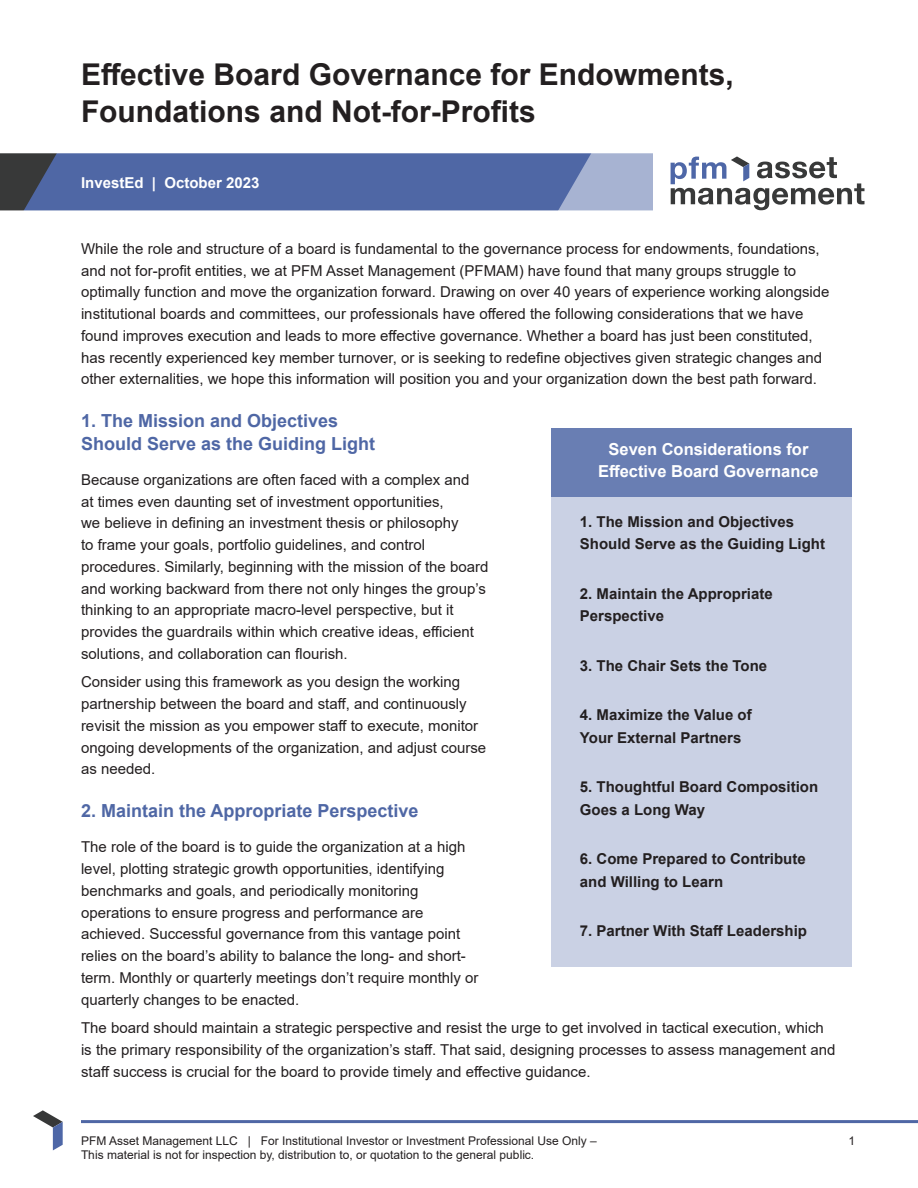
<style>
.page{position:relative;width:918px;height:1188px;background:#fff}
.page>*{position:absolute;margin:0;border:0;box-sizing:border-box;transform-origin:0 0}
.Page_Title_-_Black{font:700 30px/37.5px "Arial";color:#231f20}
.t1{font:700 18px/22.5px "Arial";color:#4f67a5}
.t2{font:700 16.5px/22.5px "Arial";color:#fff;text-align:center}
.Body{font:15px/21.8px "Arial";color:#231f20}
.t3{font:700 15px/22.5px "Arial";color:#231f20}
.t4{font:700 15px "Arial";color:#fff}
.t5{font:12px "Arial";color:#231f20}
</style>
<div class="page">
<svg style="left:671px;top:156px;width:194px;height:54px"></svg>
<svg style="left:0;top:153px;width:653px;height:58px;background:#5a6fa5"></svg>
<hr style="left:82px;top:1120px;width:836px;height:3px;background:#4f67a5">
<svg style="left:33px;top:1110px;width:30px;height:40px"></svg>
<div style="left:551px;top:476px;width:301px;height:490px;background:#cad1e4"></div>
<div style="left:551px;top:428px;width:301px;height:69px;background:#697eb3"></div>
<p class="Page_Title_-_Black" style="left:81px;top:56px;width:654px">Effective Board Governance for Endowments,<br>Foundations and Not-for-Profits</p>
<p class="t4" style="left:81px;top:172px;width:180px">InvestEd | October 2023</p>
<p class="Body" style="left:81px;top:238px;width:750px">While the role and structure of a board is fundamental to the governance process for endowments, foundations, and not for-profit entities, we at PFM Asset Management (PFMAM) have found that many groups struggle to optimally function and move the organization forward. Drawing on over 40 years of experience working alongside institutional boards and committees, our professionals have offered the following considerations that we have found improves execution and leads to more effective governance. Whether a board has just been constituted, has recently experienced key member turnover, or is seeking to redefine objectives given strategic changes and other externalities, we hope this information will position you and your organization down the best path forward.</p>
<p class="t1" style="left:81px;top:410px;width:296px">1. The Mission and Objectives<br>Should Serve as the Guiding Light</p>
<p class="Body" style="left:81px;top:469px;width:409px">Because organizations are often faced with a complex and<br>at times even daunting set of investment opportunities,<br>we believe in defining an investment thesis or philosophy<br>to frame your goals, portfolio guidelines, and control procedures. Similarly, beginning with the mission of the board and working backward from there not only hinges the group’s thinking to an appropriate macro-level perspective, but it provides the guardrails within which creative ideas, efficient solutions, and collaboration can flourish.</p>
<p class="Body" style="left:81px;top:671px;width:407px">Consider using this framework as you design the working partnership between the board and staff, and continuously revisit the mission as you empower staff to execute, monitor ongoing developments of the organization, and adjust course as needed.</p>
<p class="t1" style="left:81px;top:800px;width:339px">2. Maintain the Appropriate Perspective</p>
<p class="Body" style="left:81px;top:836px;width:399px">The role of the board is to guide the organization at a high level, plotting strategic growth opportunities, identifying benchmarks and goals, and periodically monitoring operations to ensure progress and performance are achieved. Successful governance from this vantage point relies on the board’s ability to balance the long- and short&shy;term. Monthly or quarterly meetings don’t require monthly or quarterly changes to be enacted.</p>
<p class="Body" style="left:81px;top:1017px;width:756px">The board should maintain a strategic perspective and resist the urge to get involved in tactical execution, which is the primary responsibility of the organization’s staff. That said, designing processes to assess management and staff success is crucial for the board to provide timely and effective guidance.</p>
<p class="t2" style="left:598px;top:438px;width:222px">Seven Considerations for<br>Effective Board Governance</p>
<p class="t3" style="left:580px;top:510px;width:247px">1. The Mission and Objectives<br>Should Serve as the Guiding Light</p>
<p class="t3" style="left:580px;top:582px;width:194px">2. Maintain the Appropriate<br>Perspective</p>
<p class="t3" style="left:580px;top:654px;width:189px">3. The Chair Sets the Tone</p>
<p class="t3" style="left:580px;top:704px;width:173px">4. Maximize the Value of<br>Your External Partners</p>
<p class="t3" style="left:580px;top:776px;width:240px">5. Thoughtful Board Composition<br>Goes a Long Way</p>
<p class="t3" style="left:580px;top:848px;width:227px">6. Come Prepared to Contribute and Willing to Learn</p>
<p class="t3" style="left:580px;top:920px;width:229px">7. Partner With Staff Leadership</p>
<p class="t5" style="left:81px;top:1132px;width:517px">PFM Asset Management LLC | For Institutional Investor or Investment Professional Use Only –</p>
<p class="t5" style="left:849px;top:1132px;width:8px">1</p>
<p class="t5" style="left:81px;top:1147px;width:455px">This material is not for inspection by, distribution to, or quotation to the general public.</p>
</div>
